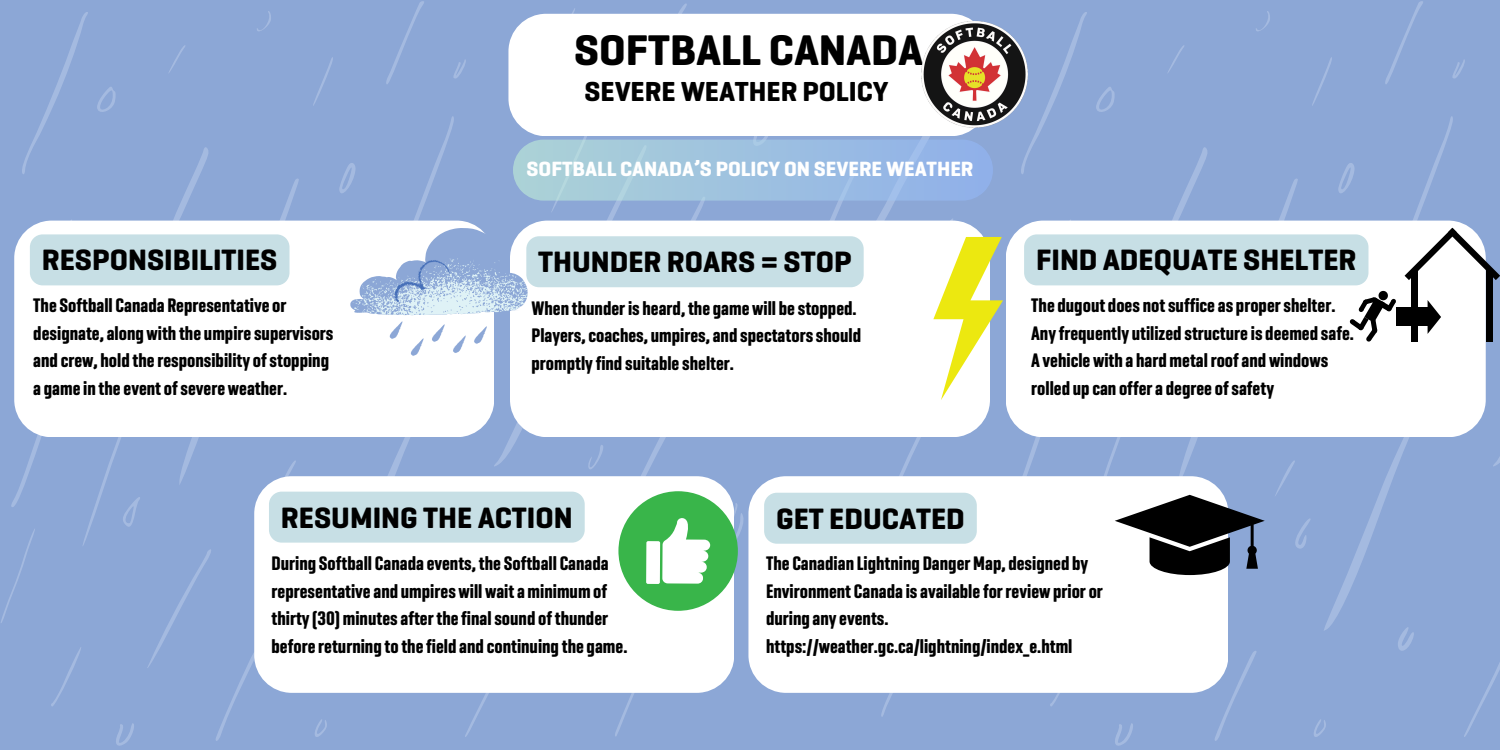
<style>
.page{position:relative;width:1500px;height:750px;background:#fff}
.page>*{position:absolute;margin:0;border:0;box-sizing:border-box;transform-origin:0 0}
.t1{font:700 43.7px "Geogrotesque";color:#000}
.t2{font:700 30px "Geogrotesque";color:#000}
.t3{font:700 28px "Geogrotesque";color:#000}
.t4{font:700 21px "Geogrotesque";color:#fff}
.t5{font:700 20px/27.8px "Geogrotesque Comp";color:#000}
</style>
<div class="page">
<div style="left:0;top:0;width:988px;height:747px;background:#8ca7d6"></div>
<div style="left:508px;top:14px;width:480px;height:122px;background:#fff;border-radius:38px"></div>
<div style="left:999px;top:0;width:501px;height:747px;background:#8ca7d6"></div>
<img style="left:921px;top:19px;width:110px;height:112px">
<svg style="left:513px;top:140px;width:480px;height:61px;background:#9dc0df"></svg>
<div style="left:14px;top:221px;width:480px;height:216px;background:#fff;border-radius:37px"></div>
<div style="left:510px;top:221px;width:480px;height:216px;background:#fff;border-radius:37px"></div>
<div style="left:1006px;top:221px;width:480px;height:216px;background:#fff;border-radius:37px"></div>
<div style="left:254px;top:476px;width:480px;height:217px;background:#fff;border-radius:37px"></div>
<div style="left:748px;top:476px;width:480px;height:217px;background:#fff;border-radius:37px"></div>
<div style="left:1024px;top:234px;width:344px;height:51px;background:#c7dfe5"></div>
<svg style="left:1350px;top:291px;width:46px;height:51px"></svg>
<div style="left:1411px;top:270px;width:6px;height:72px;background:#000"></div>
<svg style="left:1405px;top:228px;width:95px;height:52px"></svg>
<div style="left:1486px;top:270px;width:7px;height:72px;background:#000"></div>
<div style="left:1396px;top:308px;width:33px;height:18px;background:#000"></div>
<svg style="left:1428px;top:300px;width:13px;height:34px"></svg>
<svg style="left:1115px;top:495px;width:150px;height:80px"></svg>
<svg style="left:933px;top:237px;width:70px;height:163px"></svg>
<div style="left:618px;top:491px;width:120px;height:120px;background:#39b54a;border-radius:50%"></div>
<svg style="left:646px;top:518px;width:64px;height:66px"></svg>
<div style="left:30px;top:234px;width:260px;height:51px;background:#c7dfe5"></div>
<svg style="left:350px;top:228px;width:514px;height:129px"></svg>
<div style="left:269px;top:492px;width:316px;height:51px;background:#c7dfe5"></div>
<div style="left:764px;top:493px;width:213px;height:51px;background:#c7dfe5;border-radius:13px"></div>
<p class="t1" style="left:574px;top:21px;width:350px">SOFTBALL CANADA</p>
<h1 class="t3" style="left:584px;top:73px;width:306px">SEVERE WEATHER POLICY</h1>
<p class="t4" style="left:526px;top:155px;width:449px">SOFTBALL CANADA’S POLICY ON SEVERE WEATHER</p>
<p class="t2" style="left:42px;top:240px;width:237px">RESPONSIBILITIES</p>
<h2 class="t2" style="left:538px;top:242px;width:315px">THUNDER ROARS = STOP</h2>
<p class="t5" style="left:33px;top:291px;width:302px">The Softball Canada Representative or designate,alongwith the umpiresupervisors and crew, hold theresponsibility ofstopping a gamein theevent ofsevereweather.</p>
<p class="t5" style="left:532px;top:294px;width:331px">When thunderis heard,the gamewill bestopped.<br>Players,coaches, umpires,and spectatorsshould promptlyfind suitableshelter.</p>
<p class="t2" style="left:281px;top:498px;width:293px">RESUMING THE ACTION</p>
<p class="t2" style="left:776px;top:499px;width:190px">GET EDUCATED</p>
<h2 class="t2" style="left:1036px;top:240px;width:322px">FIND ADEQUATE SHELTER</h2>
<p class="t5" style="left:1031px;top:291px;width:324px">The dugout does notsufficeas propershelter.<br>Anyfrequently utilized structureis deemed safe.<br>A vehiclewith a hardmetalroofandwindows rolled up can offera degree ofsafety</p>
<p class="t5" style="left:272px;top:549px;width:357px">During Softball Canadaevents,the Softball Canada representativeand umpireswillwaitaminimumof thirty(30)minutesafterthefinalsound ofthunder beforereturning to thefield and continuing the game.</p>
<h2 class="t5" style="left:766px;top:549px;width:338px">The Canadian Lightning DangerMap, designed by<br>Environment Canadaisavailableforreviewprior or during anyevents.</h2>
<p class="t5" style="left:766px;top:632px;width:308px">https://weather.gc.ca/lightning/index_e.html</p>
</div>
